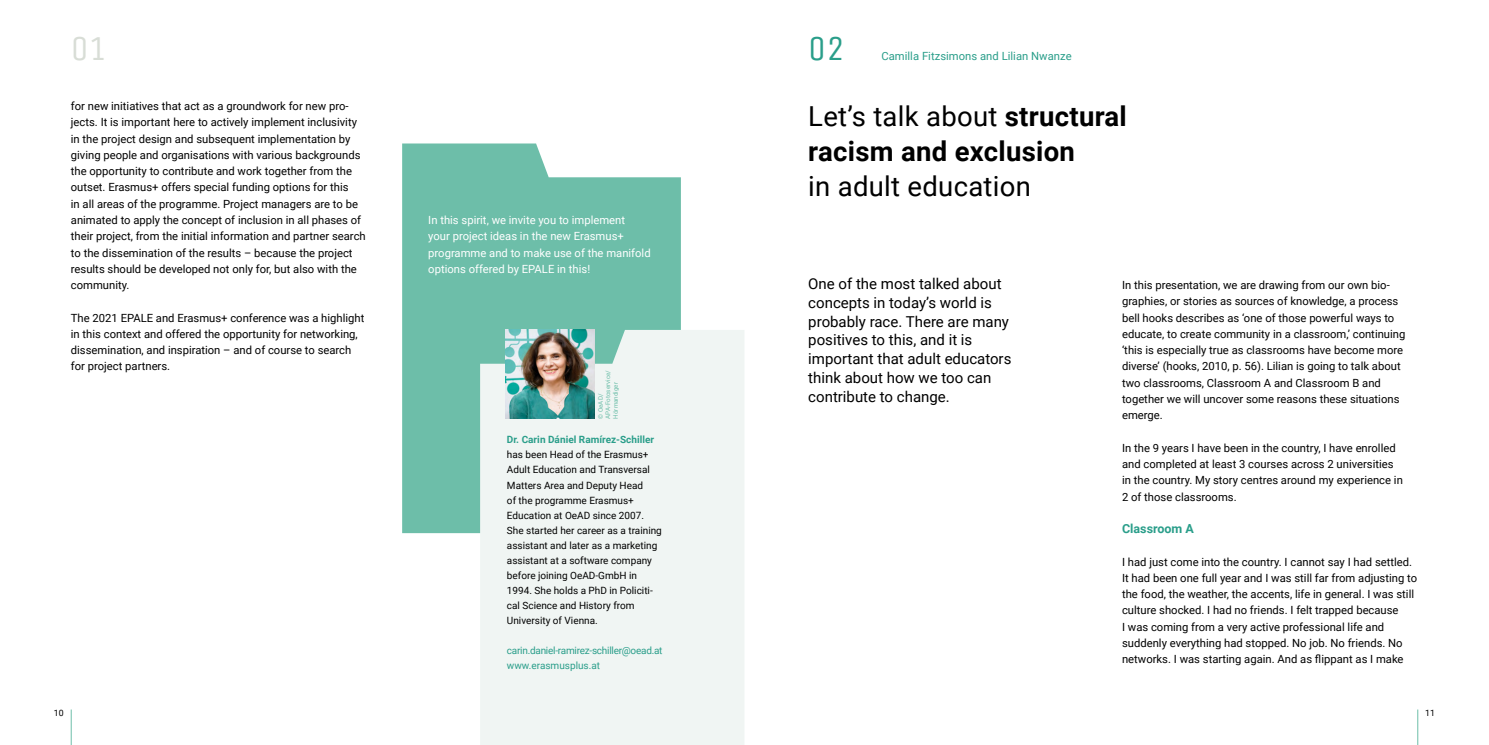
<style>
.page{position:relative;width:1489px;height:745px;background:#fff}
.page>*{position:absolute;margin:0;border:0;box-sizing:border-box;transform-origin:0 0}
.t1{font:35px "Unica One";color:#2a9e8a}
.t2{font:35px "Unica One";color:#d8ddd6}
.t3{font:700 27.5px/35px "Roboto";letter-spacing:.01em;color:#000}
.t4{font:27.5px "Roboto";letter-spacing:.01em;color:#000}
.t5{font:15px/18.8px "Roboto";color:#000}
.t6{font:700 12.5px "Roboto";color:#2a9e8a}
.t7{font:11.25px/16.2px "Roboto";color:#000}
.t8{font:11.25px/16.2px "Roboto";color:#fff}
.t9{font:11.25px "Roboto";color:#2a9e8a}
.t10{font:10px/15px "Roboto";color:#000}
.t11{font:10px/15px "Roboto";letter-spacing:-.025em;color:#2a9e8a}
.t12{font:700 10px "Roboto";color:#2a9e8a}
.t13{font:8.75px "Roboto";color:#000}
.t14{font:6.25px/7.5px "Roboto";color:#6dbea9}
.s1{font-weight:400}
</style>
<div class="page">
<svg style="left:402px;top:143px;width:279px;height:389px;fill:#6dbea9"></svg>
<div style="left:480px;top:330px;width:264px;height:414px;background:#f0f5f3"></div>
<img style="left:506px;top:330px;width:88px;height:88px">
<hr style="left:1417px;top:709px;width:1px;height:35px;background:#6dbea9">
<hr style="left:71px;top:709px;width:1px;height:35px;background:#6dbea9">
<h1 class="t2" style="left:71px;top:28px;width:38px">01</h1>
<p class="t7" style="left:71px;top:97px;width:296px">for new initiatives that act as a groundwork for new pro&shy;jects. It is important here to actively implement inclusivity in the project design and subsequent implementation by giving people and organisations with various backgrounds the opportunity to contribute and work together from the outset. Erasmus+ offers special funding options for this<br>in all areas of the programme. Project managers are to be animated to apply the concept of inclusion in all phases of their project, from the initial information and partner search to the dissemination of the results – because the project results should be developed not only for, but also with the community.</p>
<p class="t7" style="left:71px;top:309px;width:295px">The 2021 EPALE and Erasmus+ conference was a highlight in this context and offered the opportunity for networking, dissemination, and inspiration – and of course to search for project partners.</p>
<p class="t8" style="left:428px;top:211px;width:224px">In this spirit, we invite you to implement<br>your project ideas in the new Erasmus+ programme and to make use of the manifold options offered by EPALE in this!</p>
<p class="t14" style="left:596px;top:418px;width:50px;rotate:-90deg">© OeAD/<br>APA-Fotoservice/<br>Hörmandiger</p>
<p class="t12" style="left:507px;top:432px;width:149px">Dr. Carin Dániel Ramírez-Schiller</p>
<p class="t10" style="left:507px;top:446px;width:156px">has been Head of the Erasmus+<br>Adult Education and Transversal<br>Matters Area and Deputy Head<br>of the programme Erasmus+<br>Education at OeAD since 2007.<br>She started her career as a training assistant and later as a marketing assistant at a software company before joining OeAD-GmbH in<br>1994. She holds a PhD in Policiti&shy;cal Science and History from<br>University of Vienna.</p>
<p class="t11" style="left:507px;top:641px;width:157px">carin.daniel-ramirez-schiller@oead.at www.erasmusplus.at</p>
<h1 class="t1" style="left:808px;top:28px;width:38px">02</h1>
<p class="t9" style="left:881px;top:48px;width:192px">Camilla Fitzsimons and Lilian Nwanze</p>
<h2 class="t3" style="left:808px;top:98px;width:320px"><span class="s1">Let’s talk about</span> structural racism and exclusion</h2>
<h2 class="t4" style="left:808px;top:167px;width:224px">in adult education</h2>
<h3 class="t5" style="left:808px;top:273px;width:205px">One of the most talked about concepts in today’s world is probably race. There are many positives to this, and it is important that adult educators think about how we too can contribute to change.</h3>
<p class="t7" style="left:1121px;top:276px;width:285px">In this presentation, we are drawing from our own bio&shy;graphies, or stories as sources of knowledge, a process bell hooks describes as ‘one of those powerful ways to educate, to create community in a classroom,’ continuing ‘this is especially true as classrooms have become more diverse’ (hooks, 2010, p. 56). Lilian is going to talk about two classrooms, Classroom A and Classroom B and together we will uncover some reasons these situations emerge.</p>
<p class="t7" style="left:1121px;top:439px;width:282px">In the 9 years I have been in the country, I have enrolled and completed at least 3 courses across 2 universities in the country. My story centres around my experience in 2 of those classrooms.</p>
<p class="t6" style="left:1121px;top:519px;width:73px">Classroom A</p>
<p class="t7" style="left:1121px;top:552px;width:296px">I had just come into the country. I cannot say I had settled.<br>It had been one full year and I was still far from adjusting to the food, the weather, the accents, life in general. I was still culture shocked. I had no friends. I felt trapped because<br>I was coming from a very active professional life and suddenly everything had stopped. No job. No friends. No networks. I was starting again. And as flippant as I make</p>
<p class="t13" style="left:54px;top:706px;width:11px">10</p>
<p class="t13" style="left:1424px;top:706px;width:11px">11</p>
</div>
